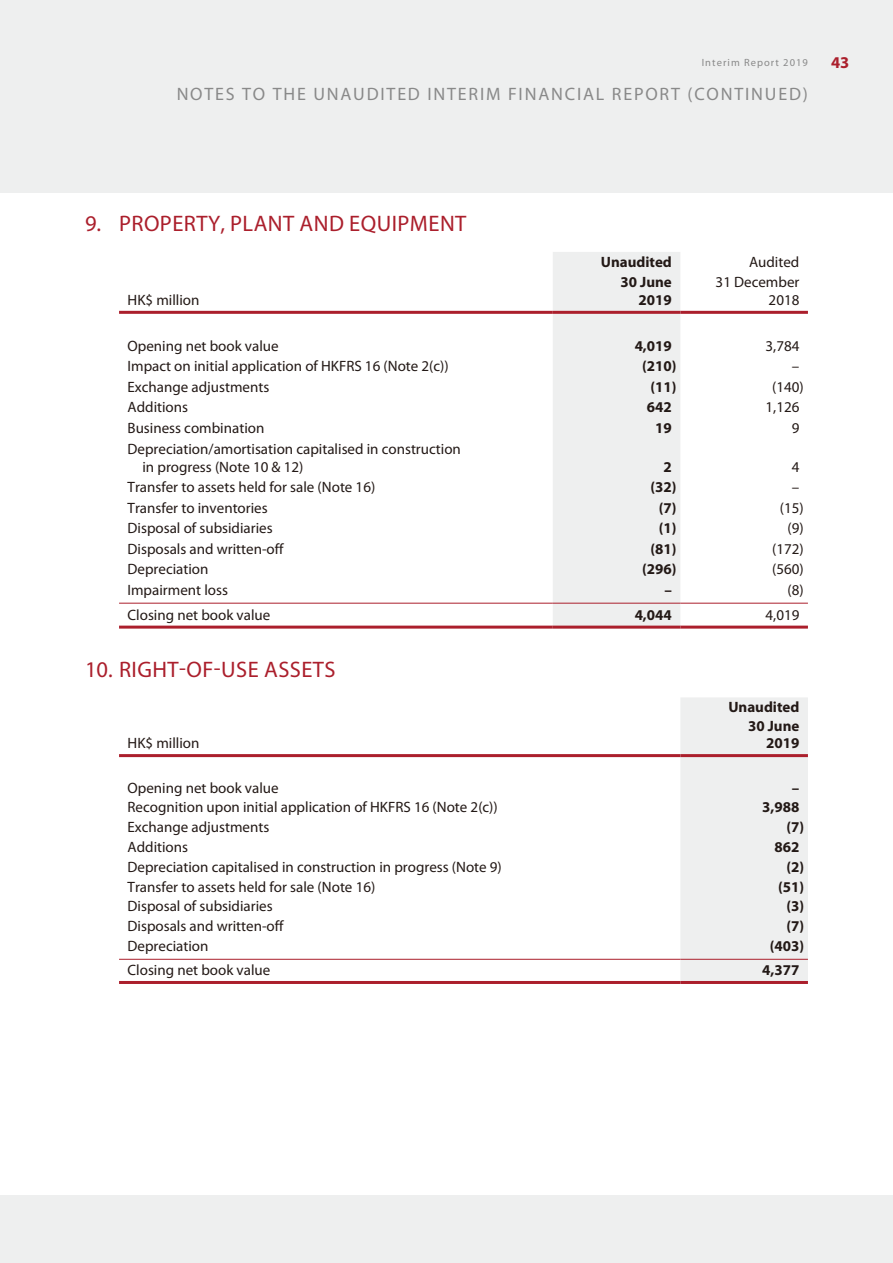
<style>
.page{position:relative;width:893px;height:1263px;background:#eeefef}
.page>*{position:absolute;margin:0;border:0;box-sizing:border-box;transform-origin:0 0}
.t1{font:22.5px "Myriad Pro";letter-spacing:.02em;color:#ab1f2c}
.t2{font:18px "Myriad Pro";letter-spacing:.1em;color:#898989}
.t3{font:700 16.5px "Myriad Pro";color:#ab1f2c}
.t4{font:15px/18px "Myriad Pro";color:#231916;text-align:right}
.t5{font:700 15px/18px "Myriad Pro";color:#231916;text-align:right}
.t6{font:10.5px "Myriad Pro";letter-spacing:.1em;color:#898989}
</style>
<div class="page">
<div style="left:0;top:193px;width:893px;height:1002px;background:#fff"></div>
<div style="left:553px;top:252px;width:127px;height:374px;background:#eeefef"></div>
<hr style="left:119px;top:311px;width:434px;height:3px;background:#ab1f2c">
<hr style="left:553px;top:311px;width:127px;height:3px;background:#ab1f2c">
<hr style="left:680px;top:311px;width:128px;height:3px;background:#ab1f2c">
<hr style="left:119px;top:603px;width:434px;height:1px;background:#ab1f2c">
<hr style="left:553px;top:603px;width:127px;height:1px;background:#ab1f2c">
<hr style="left:680px;top:603px;width:128px;height:1px;background:#ab1f2c">
<hr style="left:119px;top:626px;width:434px;height:3px;background:#ab1f2c">
<hr style="left:553px;top:626px;width:127px;height:3px;background:#ab1f2c">
<hr style="left:680px;top:626px;width:128px;height:3px;background:#ab1f2c">
<div style="left:680px;top:698px;width:128px;height:283px;background:#eeefef"></div>
<hr style="left:119px;top:754px;width:561px;height:3px;background:#ab1f2c">
<hr style="left:680px;top:754px;width:128px;height:3px;background:#ab1f2c">
<hr style="left:119px;top:959px;width:561px;height:1px;background:#ab1f2c">
<hr style="left:680px;top:959px;width:128px;height:1px;background:#ab1f2c">
<hr style="left:119px;top:981px;width:561px;height:3px;background:#ab1f2c">
<hr style="left:680px;top:981px;width:128px;height:3px;background:#ab1f2c">
<p class="t6" style="left:702px;top:59px;width:108px">Interim Report 2019</p>
<p class="t3" style="left:831px;top:56px;width:20px">43</p>
<p class="t2" style="left:177px;top:87px;width:633px">NOTES TO THE UNAUDITED INTERIM FINANCIAL REPORT (CONTINUED)</p>
<h1 class="t1" style="left:85px;top:215px;width:383px">9. PROPERTY, PLANT AND EQUIPMENT</h1>
<p class="t4" style="left:128px;top:293px;width:73px">HK$ million</p>
<p class="t5" style="left:601px;top:255px;width:73px">Unaudited</p>
<p class="t4" style="left:749px;top:255px;width:52px">Audited</p>
<p class="t5" style="left:621px;top:275px;width:53px">30 June<br>2019</p>
<p class="t4" style="left:716px;top:275px;width:85px">31 December<br>2018</p>
<p class="t4" style="left:128px;top:338px;width:153px">Opening net book value</p>
<p class="t5" style="left:635px;top:338px;width:39px">4,019</p>
<p class="t4" style="left:765px;top:338px;width:35px">3,784</p>
<p class="t4" style="left:128px;top:359px;width:323px">Impact on initial application of HKFRS 16 (Note 2(c))</p>
<p class="t5" style="left:642px;top:359px;width:36px">(210)</p>
<p class="t4" style="left:792px;top:359px;width:9px">–</p>
<p class="t4" style="left:128px;top:379px;width:143px">Exchange adjustments</p>
<p class="t5" style="left:650px;top:379px;width:28px">(11)</p>
<p class="t4" style="left:772px;top:379px;width:33px">(140)</p>
<p class="t4" style="left:128px;top:400px;width:62px">Additions</p>
<p class="t5" style="left:647px;top:400px;width:26px">642</p>
<p class="t4" style="left:765px;top:400px;width:35px">1,126</p>
<p class="t4" style="left:128px;top:420px;width:138px">Business combination</p>
<p class="t5" style="left:655px;top:420px;width:18px">19</p>
<p class="t4" style="left:792px;top:420px;width:9px">9</p>
<p class="t4" style="left:142px;top:441px;width:320px;text-align:left;text-indent:-15px">Depreciation/amortisation capitalised in construction in progress (Note 10 &amp; 12)</p>
<p class="t5" style="left:663px;top:459px;width:10px">2</p>
<p class="t4" style="left:792px;top:459px;width:9px">4</p>
<p class="t4" style="left:128px;top:480px;width:249px">Transfer to assets held for sale (Note 16)</p>
<p class="t5" style="left:650px;top:479px;width:28px">(32)</p>
<p class="t4" style="left:792px;top:480px;width:9px">–</p>
<p class="t4" style="left:128px;top:500px;width:142px">Transfer to inventories</p>
<p class="t5" style="left:659px;top:500px;width:19px">(7)</p>
<p class="t4" style="left:780px;top:500px;width:25px">(15)</p>
<p class="t4" style="left:128px;top:521px;width:147px">Disposal of subsidiaries</p>
<p class="t5" style="left:659px;top:521px;width:19px">(1)</p>
<p class="t4" style="left:787px;top:521px;width:18px">(9)</p>
<p class="t4" style="left:128px;top:541px;width:158px">Disposals and written-off</p>
<p class="t5" style="left:650px;top:541px;width:28px">(81)</p>
<p class="t4" style="left:772px;top:541px;width:33px">(172)</p>
<p class="t4" style="left:128px;top:562px;width:82px">Depreciation</p>
<p class="t5" style="left:642px;top:562px;width:36px">(296)</p>
<p class="t4" style="left:772px;top:562px;width:33px">(560)</p>
<p class="t4" style="left:128px;top:582px;width:102px">Impairment loss</p>
<p class="t5" style="left:664px;top:582px;width:9px">–</p>
<p class="t4" style="left:787px;top:582px;width:18px">(8)</p>
<p class="t4" style="left:128px;top:607px;width:144px">Closing net book value</p>
<p class="t5" style="left:635px;top:607px;width:39px">4,044</p>
<p class="t4" style="left:765px;top:607px;width:35px">4,019</p>
<h1 class="t1" style="left:85px;top:661px;width:252px">10. RIGHT-OF-USE ASSETS</h1>
<p class="t5" style="left:728px;top:700px;width:73px">Unaudited</p>
<p class="t4" style="left:128px;top:736px;width:73px">HK$ million</p>
<p class="t5" style="left:748px;top:719px;width:53px;line-height:17.2px">30 June<br>2019</p>
<p class="t4" style="left:128px;top:780px;width:153px">Opening net book value</p>
<p class="t5" style="left:792px;top:780px;width:9px">–</p>
<p class="t4" style="left:128px;top:800px;width:372px">Recognition upon initial application of HKFRS 16 (Note 2(c))</p>
<p class="t5" style="left:762px;top:800px;width:39px">3,988</p>
<p class="t4" style="left:128px;top:820px;width:143px">Exchange adjustments</p>
<p class="t5" style="left:786px;top:820px;width:19px">(7)</p>
<p class="t4" style="left:128px;top:839px;width:62px">Additions</p>
<p class="t5" style="left:774px;top:839px;width:26px">862</p>
<p class="t4" style="left:128px;top:859px;width:376px">Depreciation capitalised in construction in progress (Note 9)</p>
<p class="t5" style="left:786px;top:859px;width:19px">(2)</p>
<p class="t4" style="left:128px;top:879px;width:249px">Transfer to assets held for sale (Note 16)</p>
<p class="t5" style="left:778px;top:879px;width:28px">(51)</p>
<p class="t4" style="left:128px;top:899px;width:147px">Disposal of subsidiaries</p>
<p class="t5" style="left:786px;top:899px;width:19px">(3)</p>
<p class="t4" style="left:128px;top:919px;width:158px">Disposals and written-off</p>
<p class="t5" style="left:786px;top:919px;width:19px">(7)</p>
<p class="t4" style="left:128px;top:938px;width:82px">Depreciation</p>
<p class="t5" style="left:770px;top:938px;width:36px">(403)</p>
<p class="t4" style="left:128px;top:963px;width:144px">Closing net book value</p>
<p class="t5" style="left:762px;top:963px;width:39px">4,377</p>
</div>
